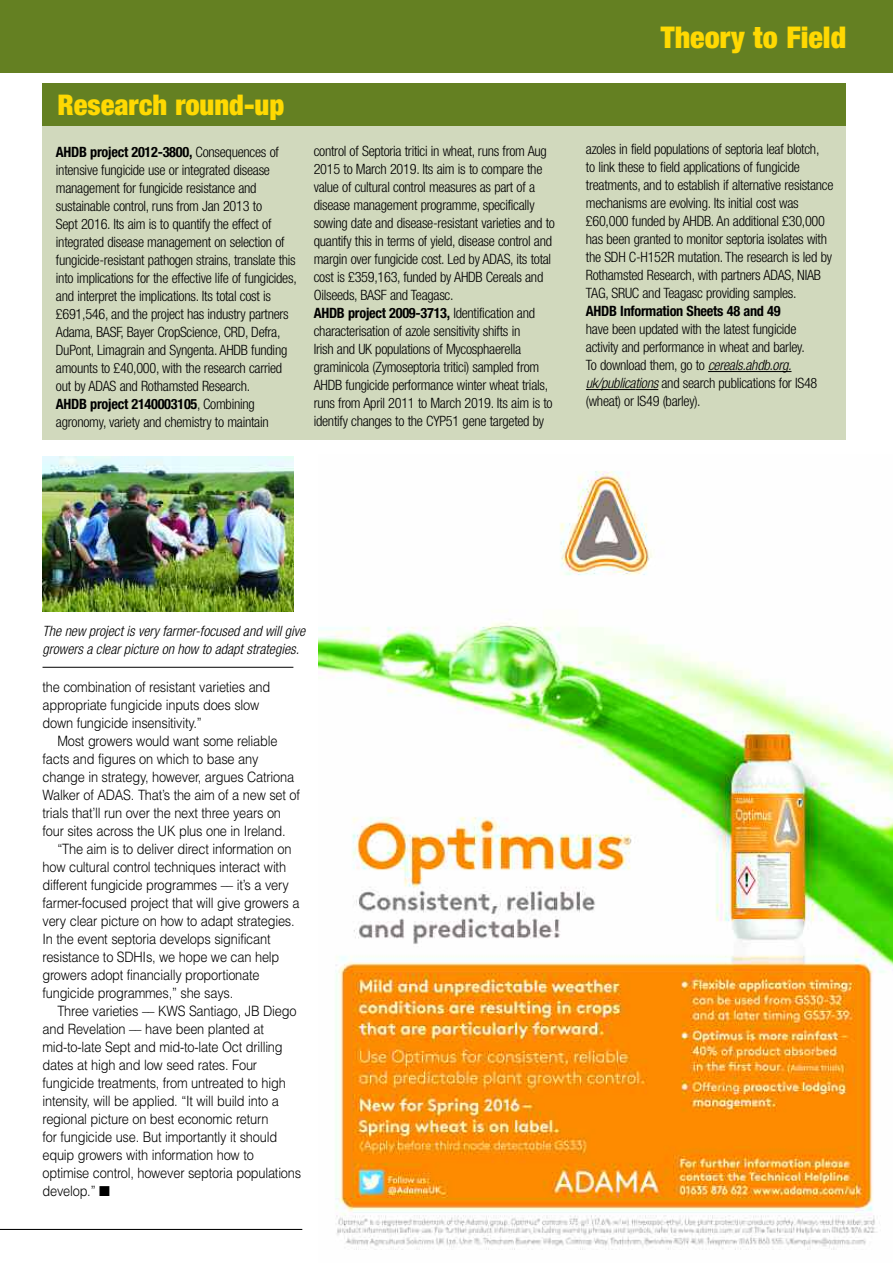
<style>
.page{position:relative;width:893px;height:1263px;background:#fff}
.page>*{position:absolute;margin:0;border:0;box-sizing:border-box;transform-origin:0 0}
.t1{font:900 condensed 30px "Helvetica Neue";color:#ffd902}
.t2{font:900 condensed 28.5px "Helvetica Neue";color:#ffd902}
.t3{font:300 condensed 14.25px/18px "Helvetica Neue";letter-spacing:-.02em;color:#000}
.t4{font:300 14.25px/18px "Helvetica";letter-spacing:-.015em;color:#000;scale:.9 1}
.t5{font:italic 300 condensed 14.25px/18px "Helvetica Neue";color:#000}
.t6{font:700 condensed 14.25px "Helvetica Neue";letter-spacing:-.02em;color:#000}
.s1{font-weight:700}
.s2{font-style:italic}
</style>
<div class="page">
<div style="left:43px;top:126px;width:803px;height:313px;background:#d1d9bd"></div>
<div style="left:43px;top:83px;width:803px;height:42px;background:#648022"></div>
<img style="left:43px;top:456px;width:250px;height:156px">
<hr style="left:43px;top:667px;width:250px;height:1px;background:#000">
<div style="left:0;top:0;width:893px;height:72px;background:#648022"></div>
<img style="left:319px;top:471px;width:574px;height:779px">
<hr style="left:708px;top:371px;width:83px;height:1px;background:#000">
<hr style="left:586px;top:389px;width:49px;height:1px;background:#000">
<svg style="left:635px;top:389px;width:23px;height:1px"></svg>
<hr style="left:0;top:1229px;width:302px;height:1px;background:#000">
<h2 class="t2" style="left:57px;top:94px;width:228px">Research round-up</h2>
<p class="t3" style="left:56px;top:144px;width:242px"><span class="s1">AHDB project 2012-3800,</span> Consequences of intensive fungicide use or integrated disease management for fungicide resistance and sustainable control, runs from Jan 2013 to<br>Sept 2016. Its aim is to quantify the effect of integrated disease management on selection of fungicide-resistant pathogen strains, translate this into implications for the effective life of fungicides, and interpret the implications. Its total cost is £691,546, and the project has industry partners Adama, BASF, Bayer CropScience, CRD, Defra, DuPont, Limagrain and Syngenta. AHDB funding amounts to £40,000, with the research carried out by ADAS and Rothamsted Research.<br><span class="s1">AHDB project 2140003105</span>, Combining agronomy, variety and chemistry to maintain</p>
<p class="t3" style="left:314px;top:143px;width:243px">control of Septoria tritici in wheat, runs from Aug 2015 to March 2019. Its aim is to compare the value of cultural control measures as part of a disease management programme, specifically sowing date and disease-resistant varieties and to quantify this in terms of yield, disease control and margin over fungicide cost. Led by ADAS, its total cost is £359,163, funded by AHDB Cereals and Oilseeds, BASF and Teagasc.<br><span class="s1">AHDB project 2009-3713,</span> Identification and characterisation of azole sensitivity shifts in<br>Irish and UK populations of Mycosphaerella graminicola (Zymoseptoria tritici) sampled from AHDB fungicide performance winter wheat trials, runs from April 2011 to March 2019. Its aim is to identify changes to the CYP51 gene targeted by</p>
<h1 class="t1" style="left:661px;top:27px;width:187px">Theory to Field</h1>
<p class="t3" style="left:586px;top:141px;width:249px">azoles in field populations of septoria leaf blotch,<br>to link these to field applications of fungicide treatments, and to establish if alternative resistance mechanisms are evolving. Its initial cost was £60,000 funded by AHDB. An additional £30,000 has been granted to monitor septoria isolates with the SDH C-H152R mutation. The research is led by Rothamsted Research, with partners ADAS, NIAB TAG, SRUC and Teagasc providing samples.</p>
<p class="t6" style="left:586px;top:306px;width:196px">AHDB Information Sheets 48 and 49</p>
<p class="t3" style="left:586px;top:321px;width:233px">have been updated with the latest fungicide activity and performance in wheat and barley.<br>To download them, go to <span class="s2">cereals.ahdb.org. uk/publications</span> and search publications for IS48 (wheat) or IS49 (barley).</p>
<p class="t5" style="left:43px;top:623px;width:264px">The new project is very farmer-focused and will give growers a clear picture on how to adapt strategies.</p>
<p class="t4" style="left:43px;top:678px;width:255px">the combination of resistant varieties and appropriate fungicide inputs does slow down fungicide insensitivity.”</p>
<p class="t4" style="left:43px;top:732px;width:288px;text-indent:15px">Most growers would want some reliable facts and figures on which to base any change in strategy, however, argues Catriona Walker of ADAS. That’s the aim of a new set of trials that’ll run over the next three years on four sites across the UK plus one in Ireland.</p>
<p class="t4" style="left:43px;top:840px;width:287px;text-indent:15px">“The aim is to deliver direct information on how cultural control techniques interact with different fungicide programmes –– it’s a very farmer-focused project that will give growers a very clear picture on how to adapt strategies.<br>In the event septoria develops significant resistance to SDHIs, we hope we can help growers adopt financially proportionate fungicide programmes,” she says.</p>
<p class="t4" style="left:43px;top:1002px;width:289px;text-indent:15px">Three varieties –– KWS Santiago, JB Diego and Revelation –– have been planted at mid-to-late Sept and mid-to-late Oct drilling dates at high and low seed rates. Four fungicide treatments, from untreated to high intensity, will be applied. “It will build into a regional picture on best economic return<br>for fungicide use. But importantly it should equip growers with information how to optimise control, however septoria populations develop.” ■</p>
</div>
